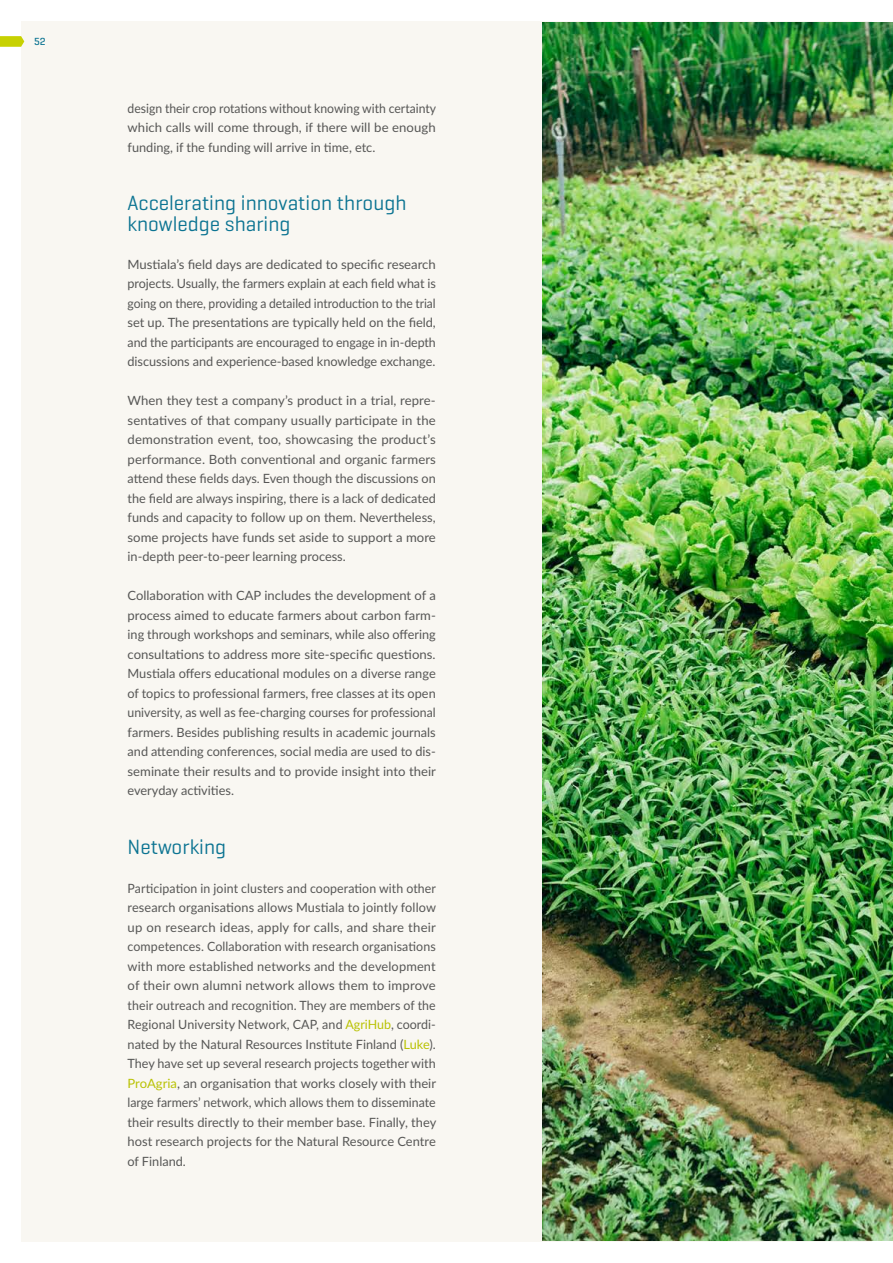
<style>
.page{position:relative;width:893px;height:1263px;background:#fff}
.page>*{position:absolute;margin:0;border:0;box-sizing:border-box;transform-origin:0 0}
.subtitle_2{font:21px/21px "Geogrotesque";color:#0c7492}
.body{font:12.75px/19.5px "Lato";color:#575756;text-align:justify}
.body-2{font:12.75px/19.5px "Lato";color:#575756;text-align:justify;scale:.96 1}
.t1{font:500 10.5px "Geogrotesque";color:#0c7492}
.s1{color:#b9c204}
</style>
<div class="page">
<div style="left:21px;top:21px;width:851px;height:1221px;background:#f9f7f2"></div>
<svg style="left:0;top:36px;width:24px;height:11px"></svg>
<img style="left:542px;top:22px;width:351px;height:1219px">
<p class="t1" style="left:34px;top:36px;width:13px">52</p>
<p class="body-2" style="left:128px;top:98px;width:323px">design their crop rotations without knowing with certainty which calls will come through, if there will be enough funding, if the funding will arrive in time, etc.</p>
<p class="subtitle_2" style="left:128px;top:192px;width:280px">Accelerating innovation through knowledge sharing</p>
<p class="body" style="left:128px;top:254px;width:310px">Mustiala’s field days are dedicated to specific research projects. Usually, the farmers explain at each field what is going on there, providing a detailed introduction to the trial set up. The presentations are typically held on the field, and the participants are encouraged to engage in in-depth discussions and experience-based knowledge exchange.</p>
<p class="body" style="left:128px;top:390px;width:310px">When they test a company’s product in a trial, repre&shy;sentatives of that company usually participate in the demonstration event, too, showcasing the product’s performance. Both conventional and organic farmers attend these fields days. Even though the discussions on the field are always inspiring, there is a lack of dedicated funds and capacity to follow up on them. Nevertheless, some projects have funds set aside to support a more in-depth peer-to-peer learning process.</p>
<p class="body" style="left:128px;top:585px;width:310px">Collaboration with CAP includes the development of a process aimed to educate farmers about carbon farm&shy;ing through workshops and seminars, while also offering consultations to address more site-specific questions.<br>Mustiala offers educational modules on a diverse range of topics to professional farmers, free classes at its open university, as well as fee-charging courses for professional farmers. Besides publishing results in academic journals and attending conferences, social media are used to dis&shy;seminate their results and to provide insight into their everyday activities.</p>
<p class="subtitle_2" style="left:128px;top:836px;width:100px">Networking</p>
<p class="body" style="left:128px;top:878px;width:310px">Participation in joint clusters and cooperation with other research organisations allows Mustiala to jointly follow up on research ideas, apply for calls, and share their competences. Collaboration with research organisations with more established networks and the development of their own alumni network allows them to improve their outreach and recognition. They are members of the Regional University Network, CAP, and <span class="s1">AgriHub</span>, coordi&shy;nated by the Natural Resources Institute Finland (<span class="s1">Luke</span>).<br>They have set up several research projects together with <span class="s1">ProAgria</span>, an organisation that works closely with their large farmers’ network, which allows them to disseminate their results directly to their member base. Finally, they host research projects for the Natural Resource Centre of Finland.</p>
</div>
